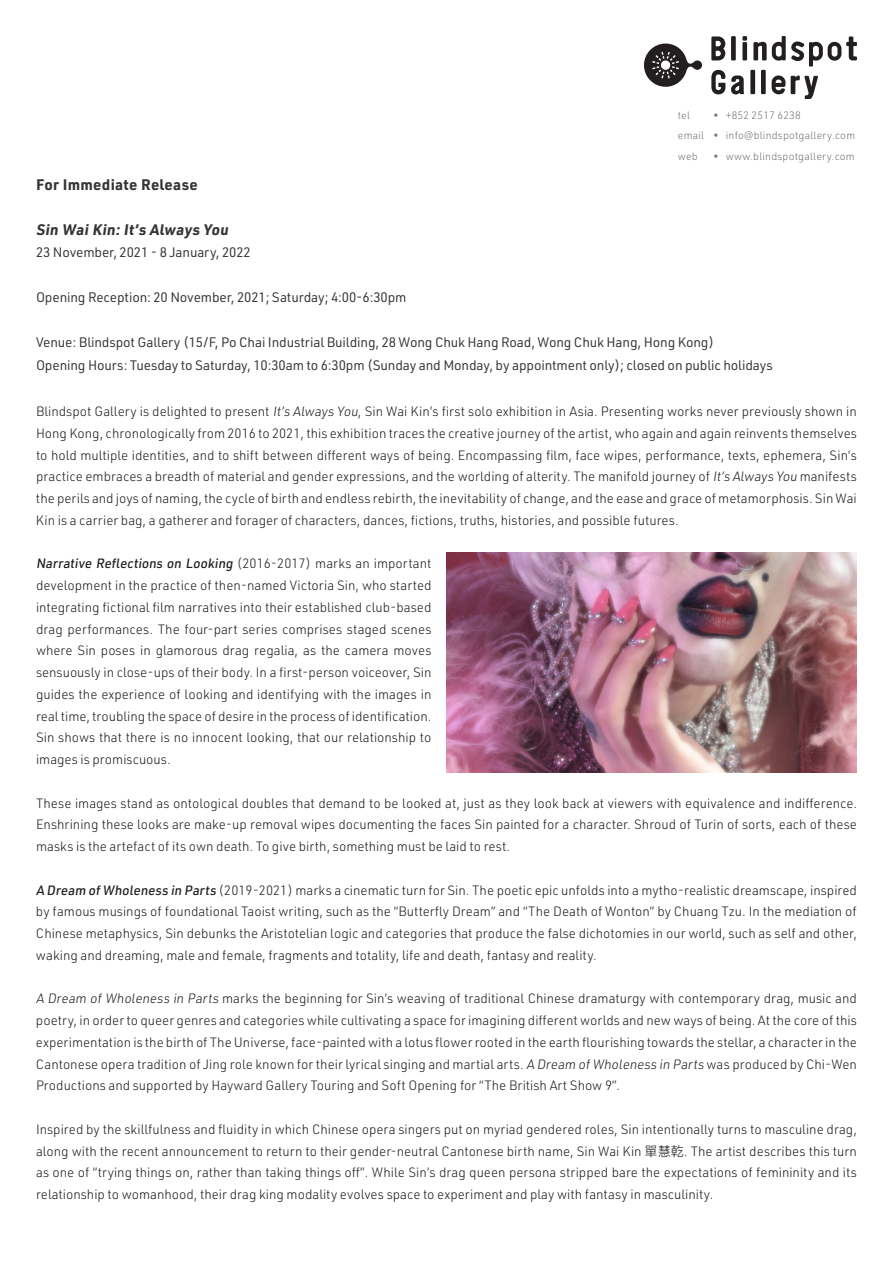
<style>
.page{position:relative;width:893px;height:1263px;background:#fff}
.page>*{position:absolute;margin:0;border:0;box-sizing:border-box;transform-origin:0 0}
.t1{font:700 15px "URWDIN";letter-spacing:.02em;color:#363536}
.t2{font:13.5px "URWDIN";letter-spacing:-.01em;color:#363536}
.t3{font:300 13.35px/21.8px "URWDIN";color:#231f20;text-align:justify}
.t4{font:200 10.5px "URWDIN";letter-spacing:.02em;color:#57585a}
.t5{font:200 10.5px "URWDIN";color:#7a7c7f}
.s1{font-weight:500}
.s2{font-family:"Ping Fang HK"}
</style>
<div class="page">
<svg style="left:644px;top:44px;width:58px;height:43px"></svg>
<svg style="left:711px;top:70px;width:14px;height:24px"></svg>
<svg style="left:711px;top:36px;width:14px;height:24px"></svg>
<svg style="left:731px;top:36px;width:126px;height:63px"></svg>
<img style="left:446px;top:552px;width:411px;height:220px">
<p class="t4" style="left:678px;top:108px;width:14px">tel</p>
<p class="t4" style="left:678px;top:129px;width:28px">email</p>
<p class="t4" style="left:678px;top:149px;width:21px">web</p>
<p class="t5" style="left:713px;top:108px;width:7px">•</p>
<p class="t5" style="left:713px;top:129px;width:7px">•</p>
<p class="t5" style="left:713px;top:149px;width:7px">•</p>
<p class="t4" style="left:726px;top:108px;width:76px">+852 2517 6238</p>
<p class="t4" style="left:726px;top:129px;width:131px">info@blindspotgallery.com</p>
<p class="t4" style="left:726px;top:149px;width:130px">www.blindspotgallery.com</p>
<p class="t1" style="left:36px;top:174px;width:163px">For Immediate Release</p>
<p class="t1" style="left:36px;top:219px;width:197px">Sin Wai Kin: It’s Always You</p>
<p class="t2" style="left:36px;top:244px;width:216px">23 November, 2021 - 8 January, 2022</p>
<p class="t2" style="left:36px;top:289px;width:372px">Opening Reception: 20 November, 2021; Saturday; 4:00-6:30pm</p>
<p class="t2" style="left:36px;top:334px;width:680px">Venue: Blindspot Gallery (15/F, Po Chai Industrial Building, 28 Wong Chuk Hang Road, Wong Chuk Hang, Hong Kong)</p>
<p class="t2" style="left:36px;top:356px;width:738px">Opening Hours: Tuesday to Saturday, 10:30am to 6:30pm (Sunday and Monday, by appointment only); closed on public holidays</p>
<p class="t3" style="left:36px;top:400px;width:823px">Blindspot Gallery is delighted to present It’s Always You, Sin Wai Kin’s first solo exhibition in Asia. Presenting works never previously shown in Hong Kong, chronologically from 2016 to 2021, this exhibition traces the creative journey of the artist, who again and again reinvents themselves to hold multiple identities, and to shift between different ways of being. Encompassing film, face wipes, performance, texts, ephemera, Sin’s practice embraces a breadth of material and gender expressions, and the worlding of alterity. The manifold journey of It’s Always You manifests the perils and joys of naming, the cycle of birth and endless rebirth, the inevitability of change, and the ease and grace of metamorphosis. Sin Wai Kin is a carrier bag, a gatherer and forager of characters, dances, fictions, truths, histories, and possible futures.</p>
<p class="t3" style="left:36px;top:552px;width:397px"><span class="s1">Narrative Reflections on Looking</span> (2016-2017) mar ks an import ant development in the practice of then-named Victoria Sin, who started integrating fictional film narratives into their established club-based drag performances. The four-part series comprises staged scenes where Sin poses in glamorous drag regalia, as the camera moves sensuously in close-ups of their body. In a first-person voiceover, Sin guides the experience of looking and identifying with the images in real time, troubling the space of desire in the process of identification.<br>Sin shows that there is no innocent looking, that our relationship to images is promiscuous.</p>
<p class="t3" style="left:36px;top:791px;width:822px">These images stand as ontological doubles that demand to be looked at, just as they look back at viewers with equivalence and indifference.<br>Enshrining these looks are make-up removal wipes documenting the faces Sin painted for a character. Shroud of Turin of sorts, each of these masks is the artefact of its own death. To give birth, something must be laid to rest.</p>
<p class="t3" style="left:36px;top:878px;width:822px"><span class="s1">A Dream of Wholeness in Parts</span> (2019-2021) marks a cinematic turn for Sin. The poetic epic unfolds into a mytho-realistic dreamscape, inspired by famous musings of foundational Taoist writing, such as the “Butterfly Dream” and “The Death of Wonton” by Chuang Tzu. In the mediation of Chinese metaphysics, Sin debunks the Aristotelian logic and categories that produce the false dichotomies in our world, such as self and other, waking and dreaming, male and female, fragments and totality, life and death, fantasy and reality.</p>
<p class="t3" style="left:36px;top:987px;width:822px">A Dream of Wholeness in Parts marks the beginning for Sin’s weaving of traditional Chinese dramaturgy with contemporary drag, music and poetry, in order to queer genres and categories while cultivating a space for imagining different worlds and new ways of being. At the core of this experimentation is the birth of The Universe, face-painted with a lotus flower rooted in the earth flourishing towards the stellar, a character in the Cantonese opera tradition of Jing role known for their lyrical singing and martial arts. A Dream ofWholeness in Parts was produced by Chi-Wen Productions and supported by Hayward Gallery Touring and Soft Opening for “The British Art Show 9”.</p>
<p class="t3" style="left:36px;top:1118px;width:822px">Inspired by the skillfulness and fluidity in which Chinese opera singers put on myriad gendered roles, Sin intentionally turns to masculine drag, along with the recent announcement to return to their gender-neutral Cantonese birth name, Sin Wai Kin <span class="s2">單慧乾</span>. The artist describes this turn as one of “trying things on, rather than taking things off”. While Sin’s drag queen persona stripped bare the expectations of femininity and its relationship to womanhood, their drag king modality evolves space to experiment and play with fantasy in masculinity.</p>
</div>
